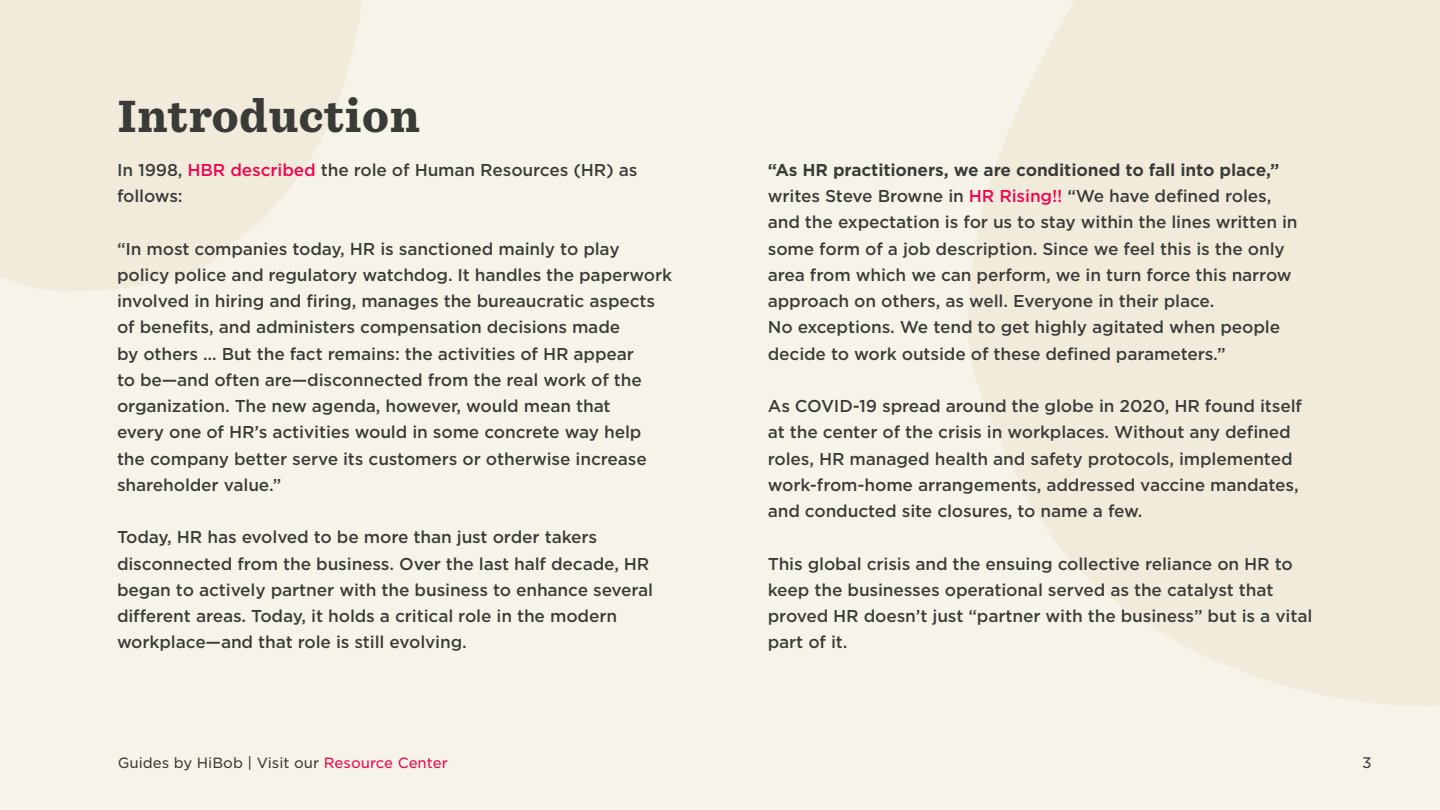
<style>
.page{position:relative;width:1440px;height:810px;background:#f6f3e8}
.page>*{position:absolute;margin:0;border:0;box-sizing:border-box;transform-origin:0 0}
.H1_Heading{font:900 43.5px "Sentinel S Sm";color:#3a3a37;scale:.96 1}
.Body_text{font:500 16.5px/26.2px "Gotham S Sm";letter-spacing:-.01em;color:#3a3a37}
.t1{font:14.7px "Gotham S Sm";color:#3a3a37}
.t2{font:14.25px "Gotham S Sm";color:#3a3a37}
.s1{color:#f4004d}
.s2{font-weight:700}
</style>
<div class="page">
<svg style="left:0;top:0;width:361px;height:291px;fill:#f0ebdb"></svg>
<svg style="left:968px;top:0;width:472px;height:706px;fill:#f0ebdb"></svg>
<h1 class="H1_Heading" style="left:117px;top:81px;width:317px">Introduction</h1>
<p class="Body_text" style="left:117px;top:156px;width:522px">In 1998, <span class="s1">HBR described</span> the role of Human Resources (HR) as follows:</p>
<p class="Body_text" style="left:117px;top:235px;width:557px">“In most companies today, HR is sanctioned mainly to play policy police and regulatory watchdog. It handles the paperwork involved in hiring and firing, manages the bureaucratic aspects of benefits, and administers compensation decisions made<br>by others … But the fact remains: the activities of HR appear<br>to be—and often are—disconnected from the real work of the organization. The new agenda, however, would mean that<br>every one of HR s’ activities would in some concrete way help the company better serve its customers or otherwise increase shareholder value “.</p>
<p class="Body_text" style="left:117px;top:524px;width:538px">Today, HR has evolved to be more than just order takers disconnected from the business. Over the last half decade, HR began to actively partner with the business to enhance several different areas. Today, it holds a critical role in the modern workplace—and that role is still evolving.</p>
<p class="t2" style="left:118px;top:753px;width:332px">Guides by HiBob | Visit our <span class="s1">Resource Center</span></p>
<p class="Body_text" style="left:768px;top:156px;width:531px"><span class="s2">“As HR practitioners, we are conditioned to fall into place “, </span>writes Steve Browne in <span class="s1">HR Rising!!</span> “We have defined roles, and the expectation is for us to stay within the lines written in some form of a job description. Since we feel this is the only area from which we can perform, we in turn force this narrow approach on others, as well. Everyone in their place.<br>No exceptions. We tend to get highly agitated when people decide to work outside of these defined parameters “.</p>
<p class="Body_text" style="left:768px;top:393px;width:536px">As COVID-19 spread around the globe in 2020, HR found itself at the center of the crisis in workplaces. Without any defined roles, HR managed health and safety protocols, implemented work-from-home arrangements, addressed vaccine mandates, and conducted site closures, to name a few.</p>
<p class="Body_text" style="left:768px;top:550px;width:546px">This global crisis and the ensuing collective reliance on HR to keep the businesses operational served as the catalyst that proved HR doesn t’ just “partner with the business” but is a vital part of it.</p>
<p class="t1" style="left:1362px;top:753px;width:11px">3</p>
</div>
